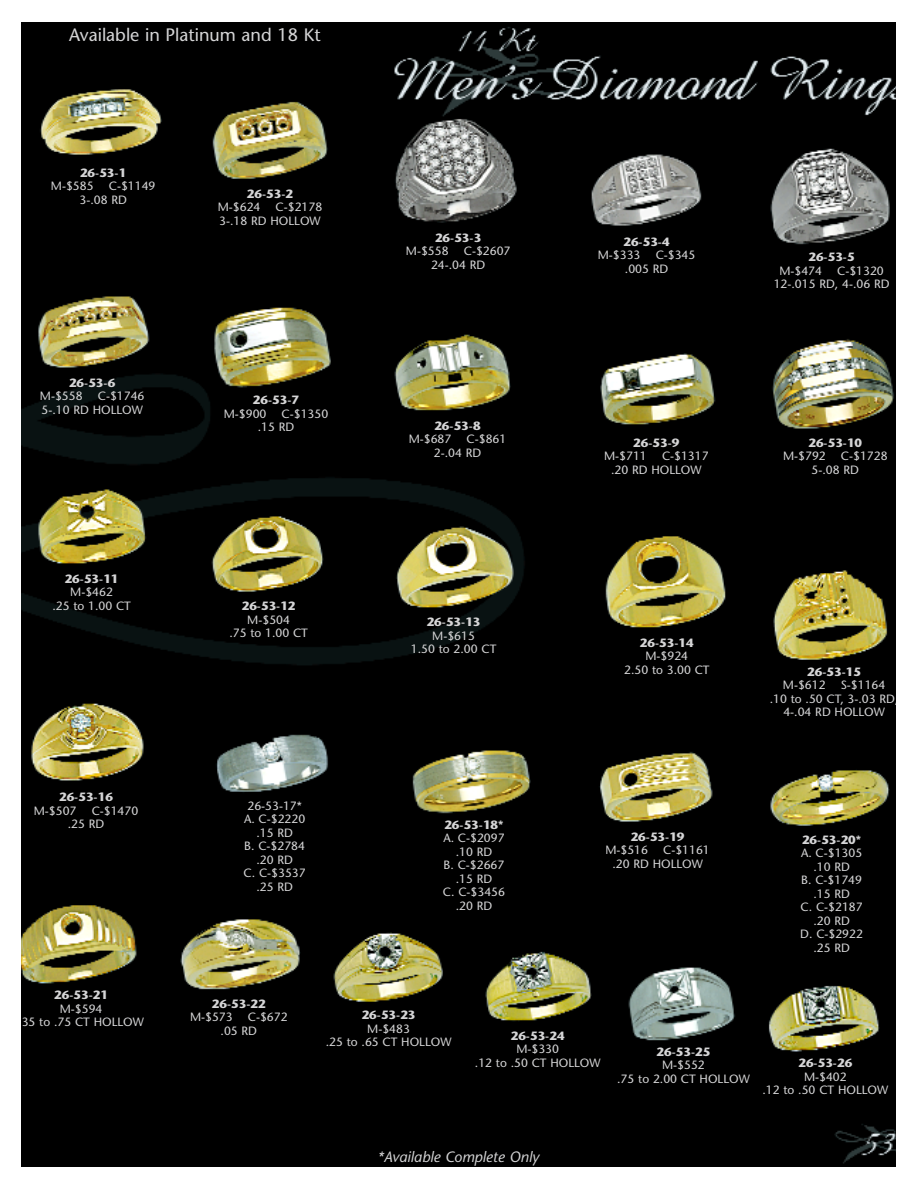
<style>
.page{position:relative;width:918px;height:1188px;background:#fff}
.page>*{position:absolute;margin:0;border:0;box-sizing:border-box;transform-origin:0 0}
.t1{font:18px "Stone Sans";color:#d5d5d6}
.t2{font:italic 15px "Stone Sans";color:#d5d5d6}
.t3{font:12px/13.5px "Stone Sans";color:#d5d5d6;text-align:center}
.t4{font:700 12px "Stone Sans";color:#d5d5d6}
</style>
<div class="page">
<img style="left:21px;top:22px;width:875px;height:1145px">
<h1 class="t1" style="left:69px;top:28px;width:253px">Available in Platinum and 18 Kt</h1>
<p class="t4" style="left:80px;top:168px;width:48px">26-53-1</p>
<p class="t3" style="left:51px;top:180px;width:44px">M-$585</p>
<p class="t3" style="left:80px;top:180px;width:77px;text-align:left;text-indent:29px">C-$1149<br>3-.08 RD</p>
<p class="t4" style="left:247px;top:189px;width:48px">26-53-2</p>
<p class="t3" style="left:218px;top:202px;width:44px">M-$624</p>
<p class="t3" style="left:219px;top:202px;width:104px;text-align:right">C-$2178<br>3-.18 RD HOLLOW</p>
<p class="t4" style="left:69px;top:378px;width:48px">26-53-6</p>
<p class="t3" style="left:40px;top:391px;width:44px">M-$558</p>
<p class="t3" style="left:41px;top:391px;width:104px;text-align:right">C-$1746<br>5-.10 RD HOLLOW</p>
<p class="t4" style="left:253px;top:395px;width:48px">26-53-7</p>
<p class="t3" style="left:224px;top:408px;width:44px">M-$900</p>
<p class="t3" style="left:258px;top:408px;width:72px;text-align:left;text-indent:24px">C-$1350 .15 RD</p>
<p class="t4" style="left:435px;top:233px;width:48px">26-53-3</p>
<p class="t3" style="left:406px;top:246px;width:44px">M-$558</p>
<p class="t3" style="left:431px;top:246px;width:81px;text-align:left;text-indent:33px">C-$2607<br>24-.04 RD</p>
<p class="t4" style="left:624px;top:237px;width:48px">26-53-4</p>
<p class="t3" style="left:598px;top:250px;width:44px">M-$333</p>
<p class="t3" style="left:625px;top:250px;width:72px;text-align:left;text-indent:31px">C-$345 .005 RD</p>
<p class="t4" style="left:809px;top:252px;width:48px">26-53-5</p>
<p class="t3" style="left:774px;top:265px;width:117px;text-align:left;text-indent:64px">C-$1320<br>12-.015 RD, 4-.06 RD</p>
<p class="t3" style="left:779px;top:265px;width:44px">M-$474</p>
<p class="t4" style="left:434px;top:421px;width:48px">26-53-8</p>
<p class="t3" style="left:409px;top:434px;width:44px">M-$687</p>
<p class="t3" style="left:434px;top:434px;width:74px;text-align:left;text-indent:33px">C-$861<br>2-.04 RD</p>
<p class="t4" style="left:633px;top:438px;width:48px">26-53-9</p>
<p class="t3" style="left:604px;top:450px;width:44px">M-$711</p>
<p class="t3" style="left:611px;top:450px;width:99px;text-align:left;text-indent:51px">C-$1317 .20 RD HOLLOW</p>
<p class="t4" style="left:808px;top:438px;width:55px">26-53-10</p>
<p class="t3" style="left:783px;top:450px;width:44px">M-$792</p>
<p class="t3" style="left:812px;top:450px;width:77px;text-align:left;text-indent:29px">C-$1728<br>5-.08 RD</p>
<p class="t4" style="left:65px;top:574px;width:55px">26-53-11</p>
<p class="t3" style="left:52px;top:586px;width:80px">M-$462<br>.25 to 1.00 CT</p>
<p class="t4" style="left:242px;top:601px;width:55px">26-53-12</p>
<p class="t3" style="left:229px;top:614px;width:80px">M-$504<br>.75 to 1.00 CT</p>
<p class="t4" style="left:427px;top:617px;width:55px">26-53-13</p>
<p class="t3" style="left:411px;top:630px;width:87px">M-$615<br>1.50 to 2.00 CT</p>
<p class="t4" style="left:640px;top:638px;width:55px">26-53-14</p>
<p class="t3" style="left:624px;top:650px;width:87px">M-$924<br>2.50 to 3.00 CT</p>
<p class="t4" style="left:807px;top:667px;width:55px">26-53-15</p>
<p class="t3" style="left:783px;top:680px;width:44px">M-$612</p>
<p class="t3" style="left:841px;top:680px;width:46px">S-$1164</p>
<p class="t3" style="left:770px;top:693px;width:130px">.10 to .50 CT, 3-.03 RD,</p>
<p class="t3" style="left:783px;top:707px;width:103px">4-.04 RD HOLLOW</p>
<p class="t4" style="left:59px;top:793px;width:55px">26-53-16</p>
<p class="t3" style="left:34px;top:805px;width:44px">M-$507</p>
<p class="t3" style="left:68px;top:805px;width:72px;text-align:left;text-indent:24px">C-$1470 .25 RD</p>
<p class="t3" style="left:244px;top:800px;width:64px">26-53-17*<br>A. C-$2220 .15 RD<br>B. C-$2784 .20 RD<br>C. C-$3537 .25 RD</p>
<p class="t4" style="left:444px;top:820px;width:61px">26-53-18*</p>
<p class="t3" style="left:443px;top:833px;width:64px">A. C-$2097 .10 RD<br>B. C-$2667 .15 RD<br>C. C-$3456 .20 RD</p>
<p class="t4" style="left:631px;top:832px;width:55px">26-53-19</p>
<p class="t3" style="left:605px;top:845px;width:44px">M-$516</p>
<p class="t3" style="left:612px;top:845px;width:99px;text-align:left;text-indent:51px">C-$1161 .20 RD HOLLOW</p>
<p class="t4" style="left:802px;top:835px;width:61px">26-53-20*</p>
<p class="t3" style="left:800px;top:848px;width:64px">A. C-$1305 .10 RD<br>B. C-$1749 .15 RD<br>C. C-$2187 .20 RD<br>D. C-$2922 .25 RD</p>
<p class="t4" style="left:54px;top:991px;width:55px">26-53-21</p>
<p class="t3" style="left:18px;top:1003px;width:127px">M-$594<br>.35 to .75 CT HOLLOW</p>
<p class="t4" style="left:212px;top:999px;width:55px">26-53-22</p>
<p class="t3" style="left:190px;top:1011px;width:44px">M-$573</p>
<p class="t3" style="left:221px;top:1011px;width:69px;text-align:left;text-indent:27px">C-$672 .05 RD</p>
<p class="t4" style="left:362px;top:1010px;width:55px">26-53-23</p>
<p class="t3" style="left:326px;top:1023px;width:127px">M-$483<br>.25 to .65 CT HOLLOW</p>
<p class="t4" style="left:511px;top:1031px;width:55px">26-53-24</p>
<p class="t3" style="left:475px;top:1044px;width:127px">M-$330<br>.12 to .50 CT HOLLOW</p>
<p class="t4" style="left:657px;top:1047px;width:55px">26-53-25</p>
<p class="t3" style="left:617px;top:1060px;width:134px">M-$552<br>.75 to 2.00 CT HOLLOW</p>
<p class="t4" style="left:798px;top:1058px;width:55px">26-53-26</p>
<p class="t3" style="left:763px;top:1071px;width:127px">M-$402<br>.12 to .50 CT HOLLOW</p>
<p class="t2" style="left:377px;top:1151px;width:163px">*Available Complete Only</p>
</div>
